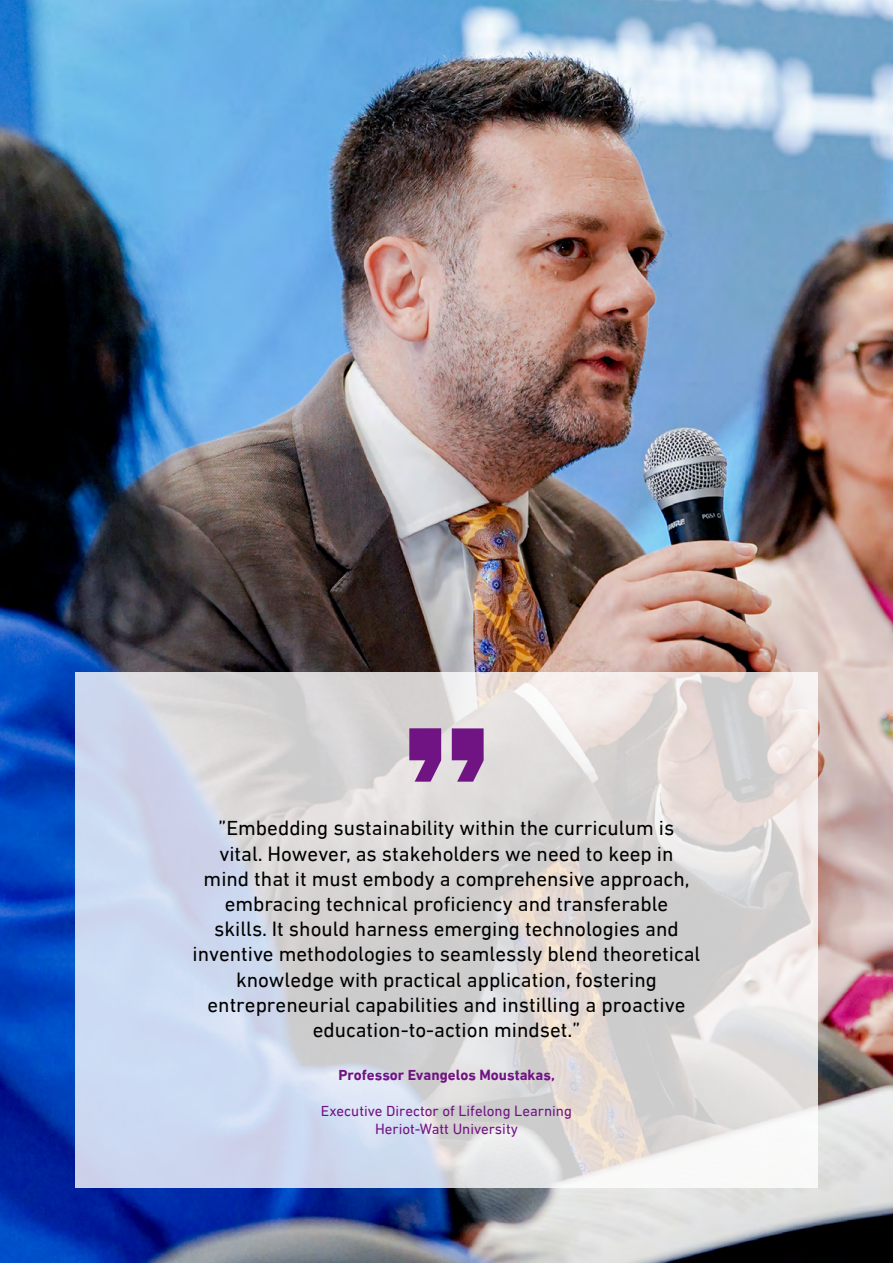
<style>
.page{position:relative;width:893px;height:1263px;background:#fff}
.page>*{position:absolute;margin:0;border:0;box-sizing:border-box;transform-origin:0 0}
.t1{font:21px/25.2px "DIN Next LT Arabic";color:#000;text-align:center}
.t2{font:15px/18px "DIN Next LT Arabic";color:#701383;text-align:center}
.t3{font:700 15px "DIN Next LT Arabic";color:#701383}
</style>
<div class="page">
<img style="left:0;top:0;width:893px;height:1263px">
<svg style="left:75px;top:672px;width:743px;height:516px"></svg>
<svg style="left:409px;top:728px;width:32px;height:54px"></svg>
<svg style="left:452px;top:728px;width:32px;height:54px"></svg>
<p class="t1" style="left:193px;top:815px;width:509px">”Embedding sustainability within the curriculum is<br>vital. However, as stakeholders we need to keep in<br>mind that it must embody a comprehensive approach, embracing technical proficiency and transferable<br>skills. It should harness emerging technologies and inventive methodologies to seamlessly blend theoretical knowledge with practical application, fostering entrepreneurial capabilities and instilling a proactive education-to-action mindset.”</p>
<p class="t3" style="left:338px;top:1066px;width:218px">Professor Evangelos Moustakas,</p>
<p class="t2" style="left:321px;top:1102px;width:252px">Executive Director of Lifelong Learning<br>Heriot-Watt University</p>
</div>
